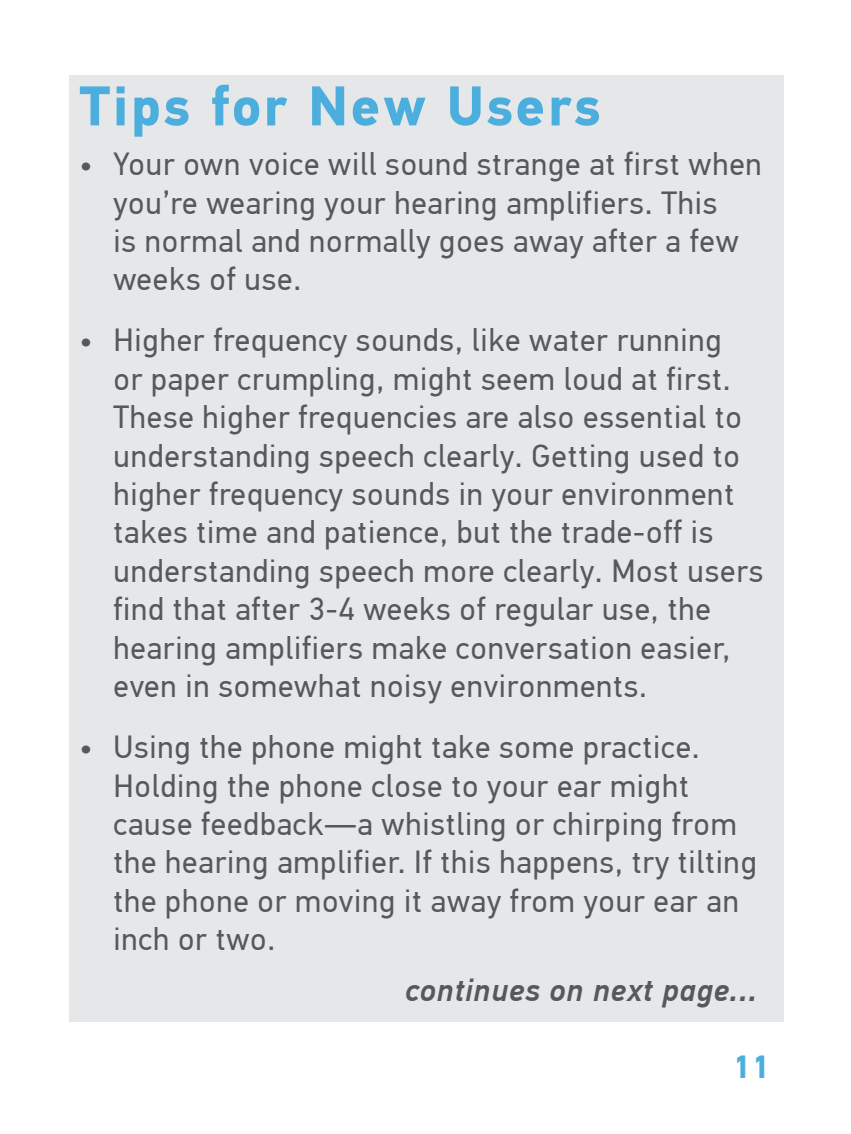
<style>
.page{position:relative;width:851px;height:1134px;background:#fff}
.page>*{position:absolute;margin:0;border:0;box-sizing:border-box;transform-origin:0 0}
.t1{font:700 56px "PF Din Text Pro";letter-spacing:.05em;color:#4caedd}
.t2{font:32px/38.4px "PF Din Text Pro";letter-spacing:.025em;color:#57585a}
.t3{font:italic 500 32px "PF Din Text Pro";letter-spacing:.025em;color:#57585a}
.t4{font:700 32px "PF Din Text Pro";color:#4caedd}
</style>
<div class="page">
<div style="left:69px;top:75px;width:714px;height:947px;background:#e6e7e9"></div>
<h1 class="t1" style="left:79px;top:72px;width:522px">Tips for New Users</h1>
<p class="t2" style="left:113px;top:145px;width:649px;text-indent:-34px">• Your own voice will sound strange at first when you’re wearing your hearing amplifiers. This<br>is normal and normally goes away after a few weeks of use.</p>
<p class="t2" style="left:113px;top:322px;width:651px;text-indent:-34px">• Higher frequency sounds, like water running<br>or paper crumpling, might seem loud at first.<br>These higher frequencies are also essential to understanding speech clearly. Getting used to higher frequency sounds in your environment takes time and patience, but the trade-off is understanding speech more clearly. Most users find that after 3-4 weeks of regular use, the hearing amplifiers make conversation easier, even in somewhat noisy environments.</p>
<p class="t2" style="left:113px;top:728px;width:645px;text-indent:-34px">• Using the phone might take some practice.<br>Holding the phone close to your ear might cause feedback—a whistling or chirping from the hearing amplifier. If this happens, try tilting the phone or moving it away from your ear an inch or two.</p>
<p class="t3" style="left:405px;top:971px;width:353px">continues on next page...</p>
<p class="t4" style="left:732px;top:1048px;width:38px">11</p>
</div>
